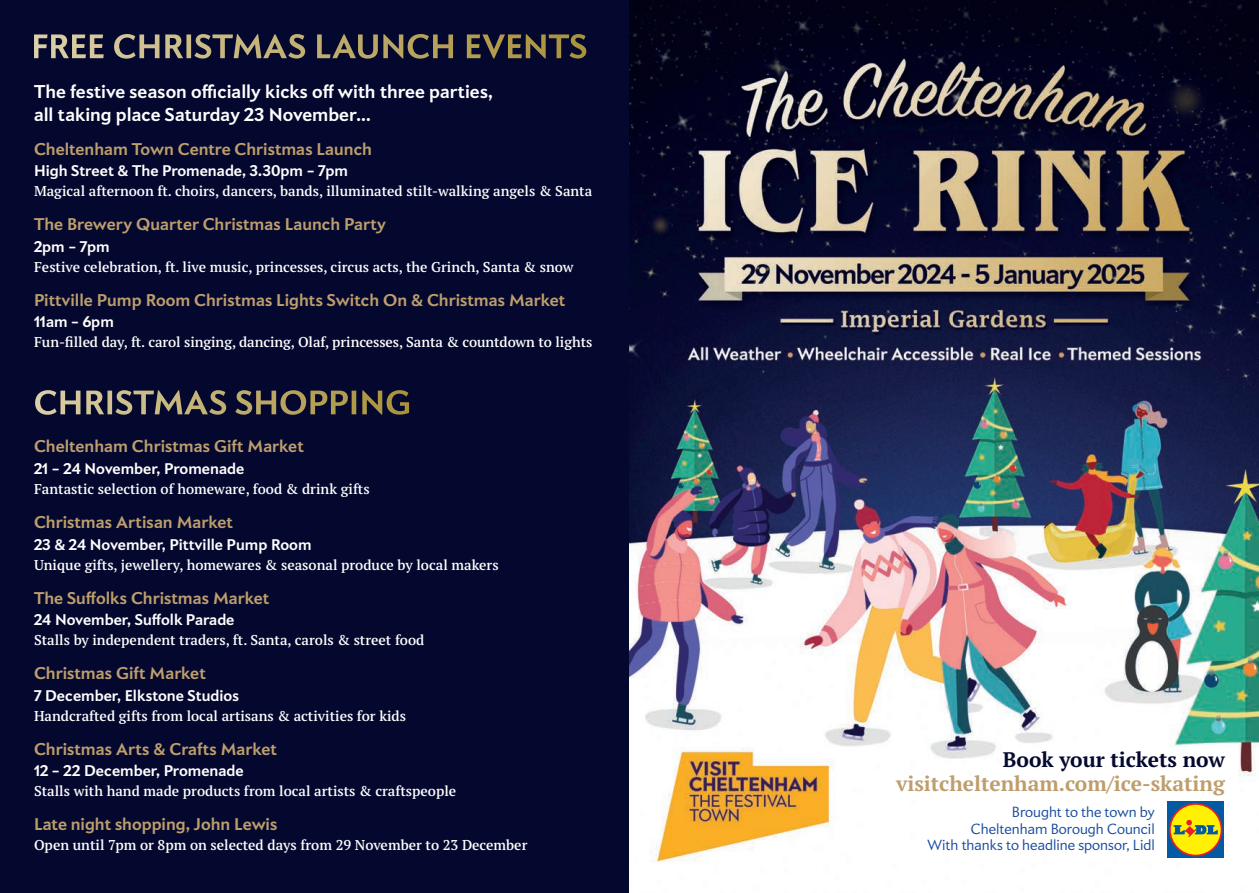
<style>
.page{position:relative;width:1259px;height:893px;background:#fff}
.page>*{position:absolute;margin:0;border:0;box-sizing:border-box;transform-origin:0 0}
.Sub_Heading_White{font:700 21px/24px "PT Serif Pro";color:#be9e6d;text-align:right}
.Intro_text{font:700 18px/22.5px "Apres";color:#fff}
.Sub_Heading_Gold{font:700 16.5px "Apres";letter-spacing:.005em;color:#be9e6d}
.Sub_Heading_White-2{font:700 15px "Apres";color:#fff}
.Body_Text_space_after{font:600 14.25px "PT Serif Pro";color:#fff}
.Body_Text{font:600 14.25px "PT Serif Pro";letter-spacing:-.005em;color:#fff}
.Sub_Heading_White-3{font:300 14.25px/16.5px "Apres";color:#14499d;text-align:right}
.s1{color:#04082e}
</style>
<div class="page">
<div style="left:0;top:0;width:629px;height:893px;background:#04082e"></div>
<img style="left:629px;top:0;width:630px;height:863px">
<svg style="left:1166px;top:800px;width:59px;height:59px"></svg>
<svg style="left:1169px;top:803px;width:53px;height:53px"></svg>
<div style="left:1170px;top:805px;width:50px;height:50px;background:#fff101;border-radius:50%"></div>
<svg style="left:1173px;top:820px;width:44px;height:17px"></svg>
<svg style="left:114px;top:34px;width:472px;height:25px"></svg>
<svg style="left:35px;top:390px;width:374px;height:25px"></svg>
<p class="Intro_text" style="left:34px;top:81px;width:460px">The festive season officially kicks off with three parties, all taking place Saturday 23 November…</p>
<p class="Sub_Heading_Gold" style="left:34px;top:139px;width:339px">Cheltenham Town Centre Christmas Launch</p>
<p class="Sub_Heading_White-2" style="left:34px;top:162px;width:316px">High Street &amp; The Promenade, 3.30pm – 7pm</p>
<p class="Body_Text_space_after" style="left:34px;top:182px;width:560px">Magical afternoon ft. choirs, dancers, bands, illuminated stilt-walking angels &amp; Santa</p>
<p class="Sub_Heading_Gold" style="left:34px;top:214px;width:353px">The Brewery Quarter Christmas Launch Party</p>
<p class="Sub_Heading_White-2" style="left:34px;top:237px;width:77px">2pm – 7pm</p>
<p class="Body_Text_space_after" style="left:34px;top:257px;width:541px">Festive celebration, ft. live music, princesses, circus acts, the Grinch, Santa &amp; snow</p>
<p class="Sub_Heading_Gold" style="left:34px;top:290px;width:533px">Pittville Pump Room Christmas Lights Switch On &amp; Christmas Market</p>
<p class="Sub_Heading_White-2" style="left:34px;top:313px;width:81px">11am – 6pm</p>
<p class="Body_Text" style="left:34px;top:333px;width:560px">Fun-filled day, ft. carol singing, dancing, Olaf, princesses, Santa &amp; countdown to lights</p>
<p class="Sub_Heading_Gold" style="left:34px;top:436px;width:271px">Cheltenham Christmas Gift Market</p>
<p class="Sub_Heading_White-2" style="left:34px;top:459px;width:211px">21 – 24 November, Promenade</p>
<p class="Body_Text_space_after" style="left:34px;top:480px;width:337px">Fantastic selection of homeware, food &amp; drink gifts</p>
<p class="Sub_Heading_Gold" style="left:34px;top:512px;width:200px">Christmas Artisan Market</p>
<p class="Sub_Heading_White-2" style="left:34px;top:535px;width:279px">23 &amp; 24 November, Pittville Pump Room</p>
<p class="Body_Text_space_after" style="left:34px;top:555px;width:466px">Unique gifts, jewellery, homewares &amp; seasonal produce by local makers</p>
<p class="Sub_Heading_Gold" style="left:34px;top:587px;width:237px">The Suffolks Christmas Market</p>
<p class="Sub_Heading_White-2" style="left:34px;top:610px;width:202px">24 November, Suffolk Parade</p>
<p class="Body_Text_space_after" style="left:34px;top:631px;width:392px">Stalls by independent traders, ft. Santa, carols &amp; street food</p>
<p class="Sub_Heading_Gold" style="left:34px;top:663px;width:173px">Christmas Gift Market</p>
<p class="Sub_Heading_White-2" style="left:34px;top:686px;width:206px">7 December, Elkstone Studios</p>
<p class="Body_Text_space_after" style="left:34px;top:706px;width:373px">Handcrafted gifts from local artisans &amp; activities for kids</p>
<p class="Sub_Heading_Gold" style="left:34px;top:738px;width:244px">Christmas Arts &amp; Crafts Market</p>
<p class="Sub_Heading_White-2" style="left:34px;top:761px;width:211px">12 – 22 December, Promenade</p>
<p class="Body_Text_space_after" style="left:34px;top:782px;width:424px">Stalls with hand made products from local artists &amp; craftspeople</p>
<p class="Sub_Heading_Gold" style="left:34px;top:814px;width:245px">Late night shopping, John Lewis</p>
<p class="Body_Text" style="left:34px;top:836px;width:495px">Open until 7pm or 8pm on selected days from 29 November to 23 December</p>
<p class="Sub_Heading_White" style="left:896px;top:747px;width:330px"><span class="s1">Book your tickets now </span>visitcheltenham.com/ice-skating</p>
<p class="Sub_Heading_White-3" style="left:927px;top:804px;width:229px">Brought to the town by<br>Cheltenham Borough Council<br>With thanks to headline sponsor, Lidl</p>
</div>
